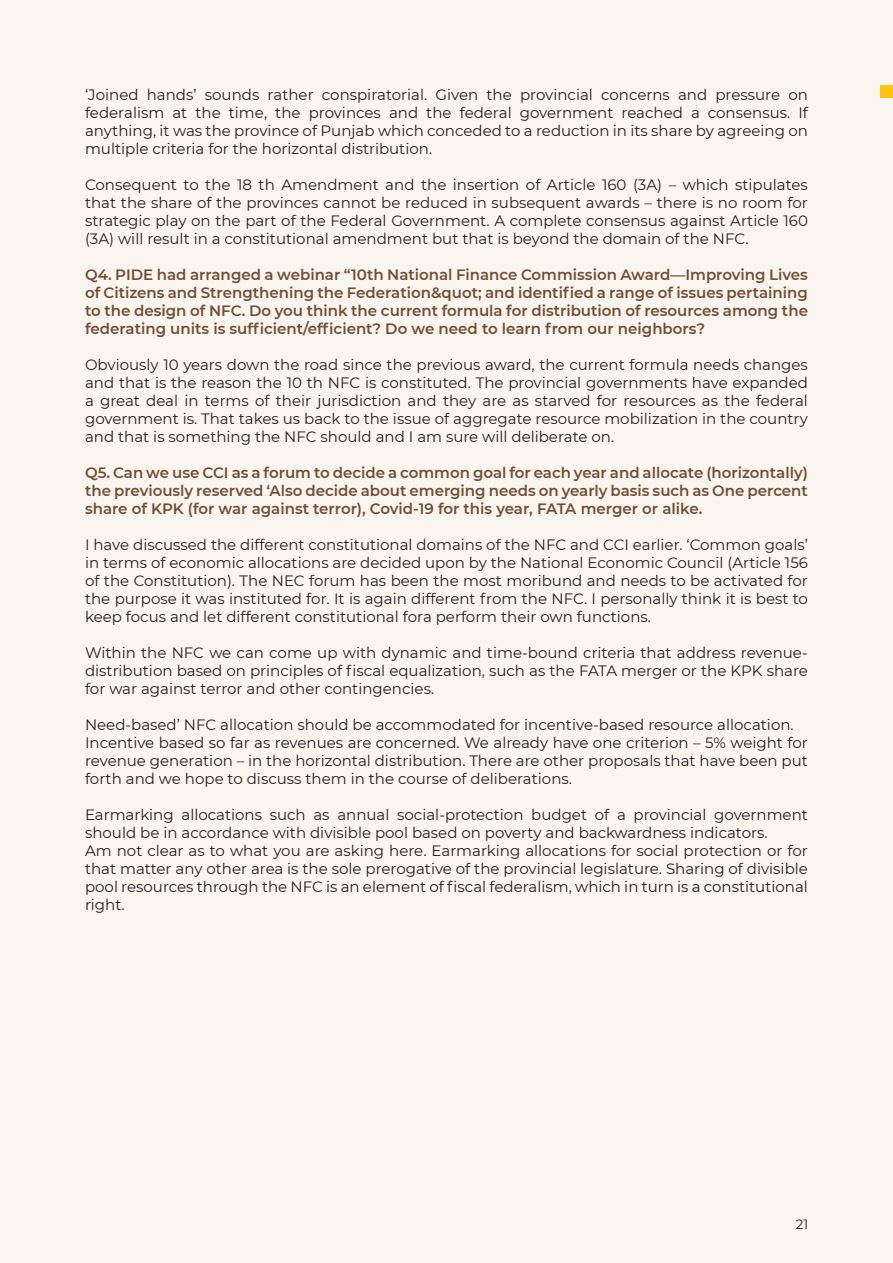
<style>
.page{position:relative;width:893px;height:1263px;background:#faf6ef}
.page>*{position:absolute;margin:0;border:0;box-sizing:border-box;transform-origin:0 0}
.t1{font:15px/18px "Montserrat";color:#231f20;text-align:justify}
.t2{font:600 15px/18px "Montserrat";color:#734e34;text-align:justify}
.t3{font:13.5px "Montserrat";color:#231f20}
</style>
<div class="page">
<div style="left:880px;top:85px;width:13px;height:12px;background:#fec210"></div>
<p class="t1" style="left:85px;top:85px;width:724px">‘Joined hands’ sounds rather conspiratorial. Given the provincial concerns and pressure on federalism at the time, the provinces and the federal government reached a consensus. If anything, it was the province of Punjab which conceded to a reduction in its share by agreeing on multiple criteria for the horizontal distribution.</p>
<p class="t1" style="left:85px;top:175px;width:724px">Consequent to the 18 th Amendment and the insertion of Article 160 (3A) – which stipulates that the share of the provinces cannot be reduced in subsequent awards – there is no room for strategic play on the part of the Federal Government. A complete consensus against Article 160 (3A) will result in a constitutional amendment but that is beyond the domain of the NFC.</p>
<p class="t2" style="left:85px;top:265px;width:724px">Q4. PIDE had arranged a webinar “10th National Finance Commission Award—Improving Lives of Citizens and Strengthening the Federation&amp;quot; and identified a range of issues pertaining to the design of NFC. Do you think the current formula for distribution of resources among the federating units is sufficient/efficient? Do we need to learn from our neighbors?</p>
<p class="t1" style="left:85px;top:355px;width:724px">Obviously 10 years down the road since the previous award, the current formula needs changes and that is the reason the 10 th NFC is constituted. The provincial governments have expanded a great deal in terms of their jurisdiction and they are as starved for resources as the federal government is. That takes us back to the issue of aggregate resource mobilization in the country and that is something the NFC should and I am sure will deliberate on.</p>
<p class="t2" style="left:85px;top:463px;width:724px">Q5. Can we use CCI as a forum to decide a common goal for each year and allocate (horizontally) the previously reserved ‘Also decide about emerging needs on yearly basis such as One percent share of KPK (for war against terror), Covid-19 for this year, FATA merger or alike.</p>
<p class="t1" style="left:85px;top:535px;width:724px">I have discussed the different constitutional domains of the NFC and CCI earlier. ‘Common goals’ in terms of economic allocations are decided upon by the National Economic Council (Article 156 of the Constitution). The NEC forum has been the most moribund and needs to be activated for the purpose it was instituted for. It is again different from the NFC. I personally think it is best to keep focus and let different constitutional fora perform their own functions.</p>
<p class="t1" style="left:85px;top:643px;width:724px">Within the NFC we can come up with dynamic and time-bound criteria that address revenue&shy;distribution based on principles of fiscal equalization, such as the FATA merger or the KPK share for war against terror and other contingencies.</p>
<p class="t1" style="left:85px;top:715px;width:710px">Need-based’ NFC allocation should be accommodated for incentive-based resource allocation.</p>
<p class="t1" style="left:85px;top:733px;width:724px">Incentive based so far as revenues are concerned. We already have one criterion – 5% weight for revenue generation – in the horizontal distribution. There are other proposals that have been put forth and we hope to discuss them in the course of deliberations.</p>
<p class="t1" style="left:85px;top:805px;width:724px">Earmarking allocations such as annual social-protection budget of a provincial government should be in accordance with divisible pool based on poverty and backwardness indicators.</p>
<p class="t1" style="left:85px;top:841px;width:724px">Am not clear as to what you are asking here. Earmarking allocations for social protection or for that matter any other area is the sole prerogative of the provincial legislature. Sharing of divisible pool resources through the NFC is an element of fiscal federalism, which in turn is a constitutional right.</p>
<p class="t3" style="left:796px;top:1215px;width:14px">21</p>
</div>
